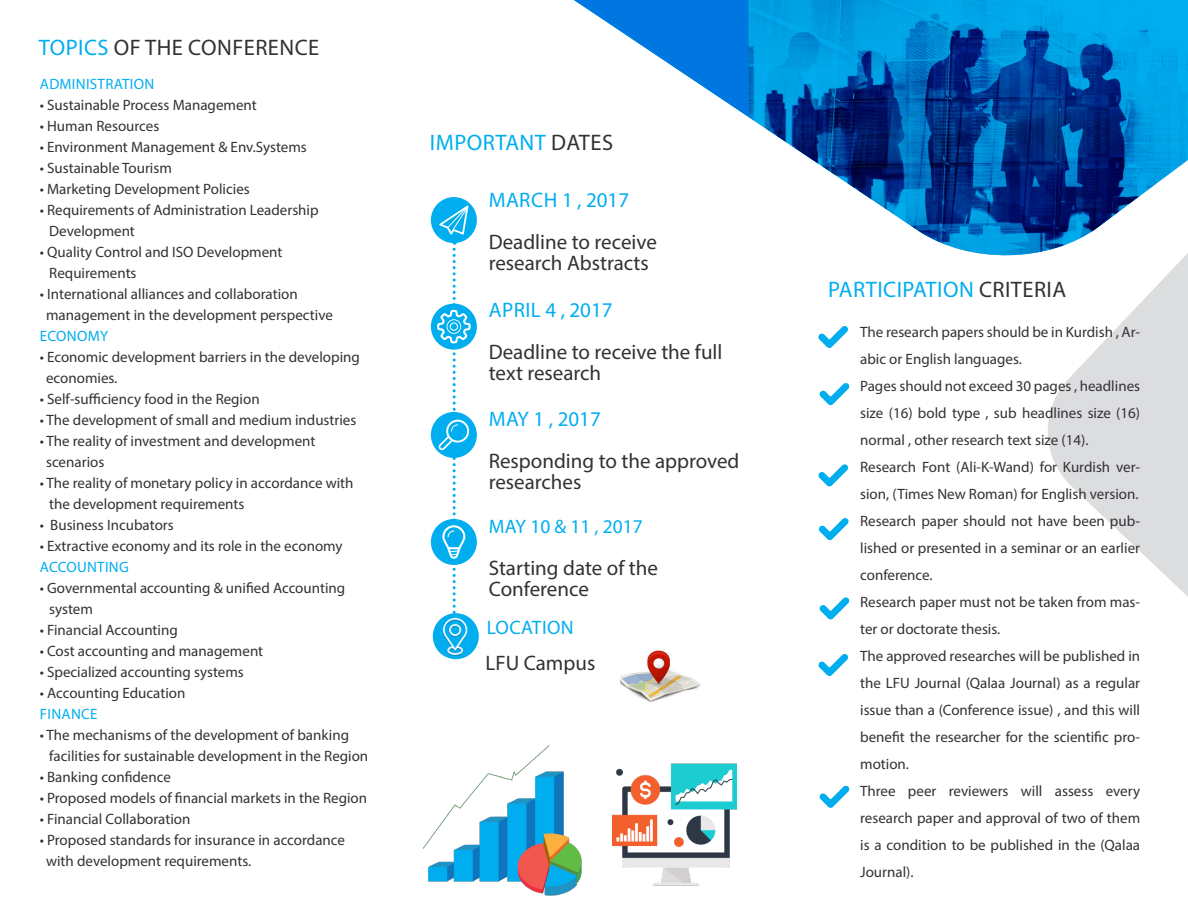
<style>
.page{position:relative;width:1188px;height:918px;background:#fff}
.page>*{position:absolute;margin:0;border:0;box-sizing:border-box;transform-origin:0 0}
.t1{font:22.5px "Myriad Pro";letter-spacing:.02em;color:#00aeef}
.t2{font:22.5px "Myriad Pro";letter-spacing:.02em;color:#323234}
.t3{font:21px/21px "Myriad Pro";color:#323234}
.t4{font:21px "Myriad Pro";color:#00aeef}
.t5{font:21px "Myriad Pro";letter-spacing:.02em;color:#00aeef}
.t6{font:19.5px "Myriad Pro";color:#00aeef}
.t7{font:19.5px "Myriad Pro";letter-spacing:.02em;color:#00aeef}
.t8{font:15px/27px "Myriad Pro";color:#323234}
.t9{font:15px "Myriad Pro";letter-spacing:.02em;color:#00aeef}
.s1{color:#00aeef}
.s2{color:#323234}
</style>
<div class="page">
<svg style="left:1047px;top:257px;width:141px;height:340px;fill:#dcdddf"></svg>
<svg style="left:574px;top:0;width:614px;height:257px"></svg>
<div style="left:431px;top:197px;width:46px;height:46px;background:#00aeef;border-radius:50%"></div>
<div style="left:431px;top:304px;width:46px;height:46px;background:#00aeef;border-radius:50%"></div>
<div style="left:431px;top:412px;width:46px;height:46px;background:#00aeef;border-radius:50%"></div>
<div style="left:431px;top:519px;width:46px;height:46px;background:#00aeef;border-radius:50%"></div>
<svg style="left:439px;top:206px;width:29px;height:29px"></svg>
<svg style="left:437px;top:242px;width:34px;height:371px"></svg>
<svg style="left:818px;top:464px;width:30px;height:23px"></svg>
<svg style="left:819px;top:518px;width:30px;height:22px"></svg>
<svg style="left:819px;top:597px;width:30px;height:23px"></svg>
<svg style="left:818px;top:654px;width:30px;height:22px"></svg>
<svg style="left:819px;top:785px;width:30px;height:23px"></svg>
<svg style="left:819px;top:383px;width:30px;height:22px"></svg>
<div style="left:433px;top:613px;width:46px;height:46px;background:#00aeef;border-radius:50%"></div>
<svg style="left:818px;top:326px;width:30px;height:22px"></svg>
<img style="left:423px;top:745px;width:159px;height:151px">
<img style="left:612px;top:763px;width:124px;height:123px">
<img style="left:621px;top:650px;width:79px;height:52px">
<img style="left:432px;top:613px;width:36px;height:47px">
<p class="t2" style="left:39px;top:34px;width:282px"><span class="s1">TOPICS</span> OF THE CONFERENCE</p>
<p class="t9" style="left:40px;top:75px;width:116px">ADMINISTRATION</p>
<p class="t8" style="left:40px;top:92px;width:219px">• Sustainable Process Management</p>
<p class="t8" style="left:40px;top:113px;width:121px">• Human Resources</p>
<p class="t8" style="left:40px;top:134px;width:269px">• Environment Management &amp; Env.Systems</p>
<p class="t8" style="left:40px;top:155px;width:134px">• Sustainable Tourism</p>
<p class="t8" style="left:40px;top:176px;width:212px">• Marketing Development Policies</p>
<p class="t8" style="left:49px;top:200px;width:271px;line-height:21px;text-indent:-10px">• Requirements of Administration Leadership<br>Development</p>
<p class="t8" style="left:49px;top:242px;width:235px;line-height:21px;text-indent:-10px">• Quality Control and ISO Development<br>Requirements</p>
<p class="t8" style="left:46px;top:284px;width:288px;line-height:21px;text-indent:-6px">• International alliances and collaboration management in the development perspective</p>
<p class="t9" style="left:40px;top:327px;width:70px">ECONOMY</p>
<p class="t8" style="left:46px;top:347px;width:315px;line-height:21px;text-indent:-6px">• Economic development barriers in the developing economies.</p>
<p class="t8" style="left:40px;top:386px;width:221px">• Self-sufficiency food in the Region</p>
<p class="t8" style="left:40px;top:407px;width:318px">• The development of small and medium industries</p>
<p class="t8" style="left:46px;top:431px;width:271px;line-height:21px;text-indent:-6px">• The reality of investment and development scenarios</p>
<p class="t8" style="left:49px;top:473px;width:306px;line-height:21px;text-indent:-10px">• The reality of monetary policy in accordance with the development requirements</p>
<p class="t8" style="left:40px;top:512px;width:136px">• Business Incubators</p>
<p class="t8" style="left:40px;top:533px;width:304px">• Extractive economy and its role in the economy</p>
<p class="t9" style="left:40px;top:558px;width:90px">ACCOUNTING</p>
<p class="t8" style="left:49px;top:578px;width:298px;line-height:21px;text-indent:-10px">• Governmental accounting &amp; unified Accounting system</p>
<p class="t8" style="left:40px;top:617px;width:140px">• Financial Accounting</p>
<p class="t8" style="left:40px;top:638px;width:225px">• Cost accounting and management</p>
<p class="t8" style="left:40px;top:659px;width:206px">• Specialized accounting systems</p>
<p class="t8" style="left:40px;top:680px;width:147px">• Accounting Education</p>
<p class="t9" style="left:40px;top:705px;width:59px">FINANCE</p>
<p class="t8" style="left:49px;top:725px;width:320px;line-height:21px;text-indent:-10px">• The mechanisms of the development of banking facilities for sustainable development in the Region</p>
<p class="t8" style="left:40px;top:764px;width:133px">• Banking confidence</p>
<p class="t8" style="left:40px;top:785px;width:329px">• Proposed models of financial markets in the Region</p>
<p class="t8" style="left:40px;top:806px;width:152px">• Financial Collaboration</p>
<p class="t8" style="left:46px;top:830px;width:301px;line-height:21px;text-indent:-6px">• Proposed standards for insurance in accordance with development requirements.</p>
<p class="t1" style="left:430px;top:129px;width:185px">IMPORTANT <span class="s2">DATES</span></p>
<p class="t4" style="left:489px;top:187px;width:142px">MARCH 1 , 2017</p>
<p class="t3" style="left:489px;top:232px;width:170px">Deadline to receive</p>
<p class="t3" style="left:489px;top:253px;width:162px">research Abstracts</p>
<p class="t5" style="left:489px;top:297px;width:125px">APRIL 4 , 2017</p>
<p class="t3" style="left:489px;top:341px;width:235px">Deadline to receive the full text research</p>
<p class="t4" style="left:489px;top:406px;width:113px">MAY 1 , 2017</p>
<p class="t3" style="left:489px;top:450px;width:252px">Responding to the approved researches</p>
<p class="t6" style="left:489px;top:515px;width:155px">MAY 10 &amp; 11 , 2017</p>
<p class="t3" style="left:489px;top:557px;width:171px">Starting date of the<br>Conference</p>
<p class="t7" style="left:487px;top:616px;width:89px">LOCATION</p>
<p class="t3" style="left:486px;top:652px;width:111px">LFU Campus</p>
<p class="t1" style="left:828px;top:276px;width:239px">PARTICIPATION <span class="s2">CRITERIA</span></p>
<p class="t8" style="left:860px;top:319px;width:282px">The research papers should be in Kurdish , Ar&shy;abic or English languages.</p>
<p class="t8" style="left:860px;top:373px;width:282px;text-align:justify">Pages should not exceed 30 pages , headlines size (16) bold type , sub headlines size (16) normal , other research text size (14).</p>
<p class="t8" style="left:860px;top:454px;width:282px">Research Font (Ali-K-Wand) for Kurdish ver&shy;sion, (Times New Roman) for English version.</p>
<p class="t8" style="left:860px;top:508px;width:282px;text-align:justify">Research paper should not have been pub&shy;lished or presented in a seminar or an earlier conference.</p>
<p class="t8" style="left:860px;top:589px;width:282px">Research paper must not be taken from mas&shy;ter or doctorate thesis.</p>
<p class="t8" style="left:860px;top:643px;width:282px;text-align:justify">The approved researches will be published in the LFU Journal (Qalaa Journal) as a regular issue than a (Conference issue) , and this will benefit the researcher for the scientific pro&shy;motion.</p>
<p class="t8" style="left:860px;top:778px;width:282px;text-align:justify">Three peer reviewers will assess every research paper and approval of two of them is a condition to be published in the (Qalaa Journal).</p>
</div>
